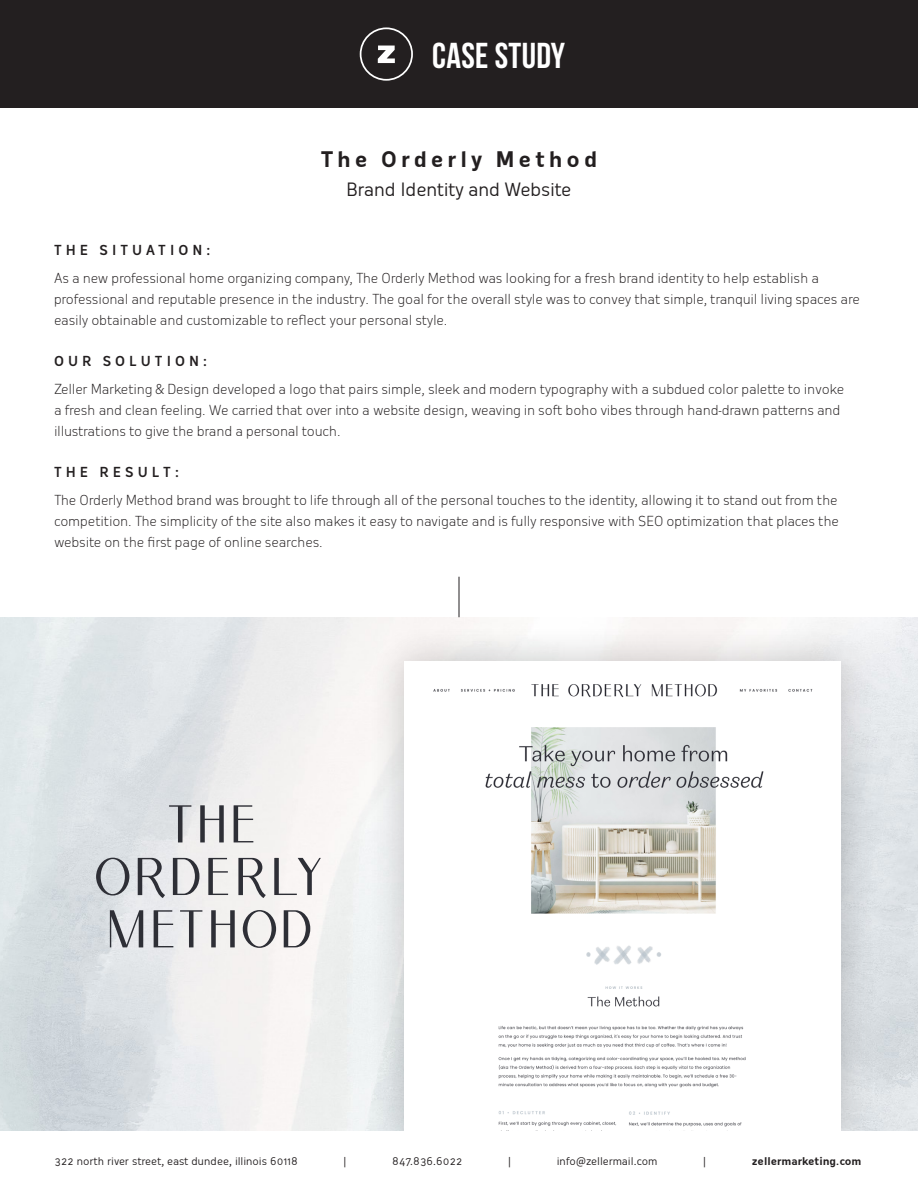
<style>
.page{position:relative;width:918px;height:1188px;background:#fff}
.page>*{position:absolute;margin:0;border:0;box-sizing:border-box;transform-origin:0 0}
.t1{font:700 36px "Bebas Neue";letter-spacing:.01em;color:#fff}
.H2_Sub_Copy{font:700 21px "Oceania";letter-spacing:.19em;color:#231f20}
.H2_Sub_Copy-2{font:18px "Oceania";letter-spacing:-.02em;color:#231f20}
.Letter_Body{font:300 13.5px/21px "Oceania";letter-spacing:-.02em;color:#231f20}
.Letter_Title{font:500 13.5px "Oceania";letter-spacing:.3em;color:#231f20}
.t2{font:10.5px "Oceania";letter-spacing:-.005em;color:#231f20}
.t3{font:700 10.5px "Oceania";letter-spacing:-.005em;color:#231f20}
</style>
<div class="page">
<hr style="left:459px;top:577px;width:1px;height:40px;background:#231f20">
<div style="left:0;top:0;width:918px;height:108px;background:#231f20"></div>
<div style="left:359px;top:27px;width:55px;height:55px;border:3px solid #231f20;border-radius:50%"></div>
<div style="left:361px;top:28px;width:51px;height:52px;background:#231f20;border-radius:50%"></div>
<div style="left:360px;top:27px;width:53px;height:54px;border:2px solid #fff;border-radius:50%"></div>
<svg style="left:378px;top:46px;width:17px;height:17px"></svg>
<svg style="left:173px;top:858px;width:26px;height:37px"></svg>
<svg style="left:274px;top:858px;width:47px;height:37px"></svg>
<svg style="left:138px;top:858px;width:27px;height:40px"></svg>
<svg style="left:238px;top:858px;width:28px;height:40px"></svg>
<svg style="left:96px;top:858px;width:33px;height:38px"></svg>
<svg style="left:208px;top:858px;width:20px;height:37px"></svg>
<svg style="left:154px;top:910px;width:19px;height:37px"></svg>
<svg style="left:284px;top:910px;width:26px;height:37px"></svg>
<svg style="left:211px;top:910px;width:24px;height:37px"></svg>
<svg style="left:180px;top:910px;width:22px;height:37px"></svg>
<svg style="left:110px;top:910px;width:33px;height:37px"></svg>
<svg style="left:243px;top:910px;width:33px;height:38px"></svg>
<svg style="left:169px;top:805px;width:22px;height:37px"></svg>
<svg style="left:234px;top:805px;width:19px;height:37px"></svg>
<svg style="left:200px;top:805px;width:24px;height:37px"></svg>
<div style="left:367px;top:623px;width:511px;height:551px;background:#231f20;opacity:.25"></div>
<img style="left:405px;top:661px;width:436px;height:471px">
<div style="left:0;top:1132px;width:918px;height:56px;background:#fff"></div>
<h2 class="t1" style="left:432px;top:35px;width:135px">CASE STUDY</h2>
<p class="H2_Sub_Copy" style="left:321px;top:147px;width:278px">The Orderly Method</p>
<p class="H2_Sub_Copy-2" style="left:346px;top:179px;width:227px">Brand Identity and Website</p>
<p class="Letter_Title" style="left:54px;top:242px;width:158px">THE SITUATION:</p>
<p class="Letter_Body" style="left:54px;top:268px;width:808px">As a new professional home organizing company, The Orderly Method was looking for a fresh brand identity to help establish a professional and reputable presence in the industry. The goal for the overall style was to convey that simple, tranquil living spaces are easily obtainable and customizable to reflect your personal style.</p>
<p class="Letter_Title" style="left:54px;top:353px;width:154px">OUR SOLUTION:</p>
<p class="Letter_Body" style="left:54px;top:379px;width:792px">Zeller Marketing &amp; Design developed a logo that pairs simple, sleek and modern typography with a subdued color palette to invoke a fresh and clean feeling. We carried that over into a website design, weaving in soft boho vibes through hand-drawn patterns and illustrations to give the brand a personal touch.</p>
<p class="Letter_Title" style="left:54px;top:464px;width:126px">THE RESULT:</p>
<p class="Letter_Body" style="left:54px;top:490px;width:787px;text-align:justify">The Orderly Method brand was brought to life through all of the personal touches to the identity, allowing it to stand out from the competition. The simplicity of the site also makes it easy to navigate and is fully responsive with SEO optimization that places the website on the first page of online searches.</p>
<p class="t2" style="left:55px;top:1155px;width:245px">322 north river street, east dundee, illinois 60118</p>
<p class="t2" style="left:344px;top:1155px;width:4px">|</p>
<p class="t2" style="left:392px;top:1155px;width:72px">847.836.6022</p>
<p class="t2" style="left:508px;top:1155px;width:4px">|</p>
<p class="t2" style="left:557px;top:1155px;width:102px">info@zellermail.com</p>
<p class="t2" style="left:703px;top:1155px;width:4px">|</p>
<p class="t3" style="left:752px;top:1155px;width:111px">zellermarketing.com</p>
</div>
